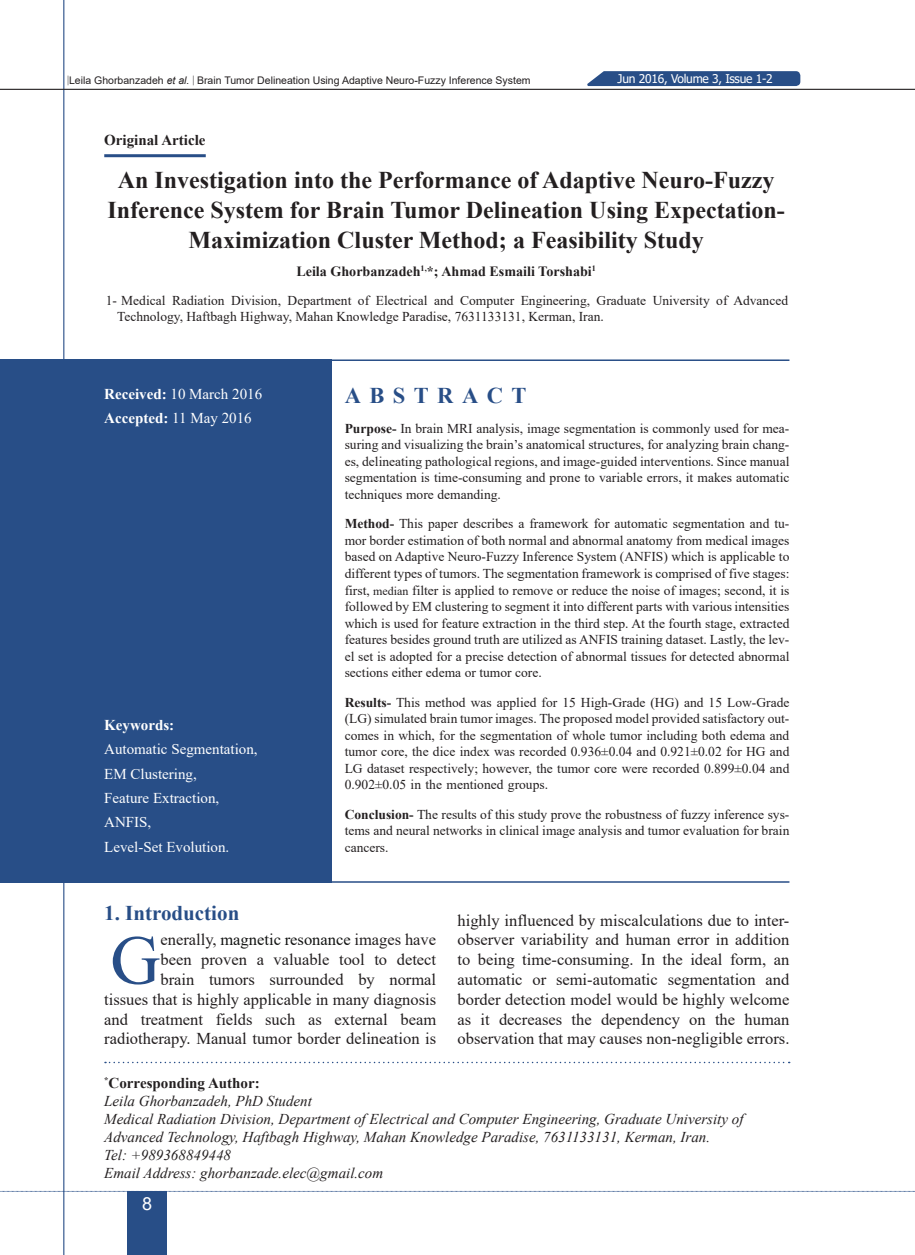
<style>
.page{position:relative;width:915px;height:1255px;background:#fff}
.page>*{position:absolute;margin:0;border:0;box-sizing:border-box;transform-origin:0 0}
.bodytext{font:69.3px "Times New Roman";color:#284e87}
.maintitr{font:700 24px/30px "Times New Roman";color:#231f20;text-align:center}
.t1{font:700 22.5px "Times New Roman";letter-spacing:.375em;color:#284e87}
.titr{font:700 21px "Times New Roman";color:#284e87}
.t2{font:18px "Arial";color:#fff}
.bodytext-2{font:16.5px/19.8px "Times New Roman";color:#231f20;text-align:right}
.t3{font:italic 15px/18px "Times New Roman";color:#231f20}
.keyword{font:15px "Times New Roman";color:#fff}
.t4{font:700 15px "Times New Roman";color:#231f20}
.keyword-2{font:700 15px "Times New Roman";color:#fff}
.writer{font:700 14.1px "Times New Roman";color:#231f20}
.abstract{font:13.5px/16.5px "Times New Roman";color:#231f20;text-align:justify}
.t5{font:12px "Tahoma";letter-spacing:-.02em;color:#fff}
.t6{font:10.5px "Arial";color:#231f20}
.s1{font-family:"Times New Roman"}
.s2{font-style:italic}
.s3{font-weight:700}
.s4{font-weight:400}
.s5{font-size:12px}
.s6{color:#131413}
</style>
<div class="page">
<svg style="left:587px;top:71px;width:213px;height:15px;background:#31568c"></svg>
<svg style="left:2px;top:1190px;width:913px;height:1px"></svg>
<hr style="left:63px;top:0;width:1px;height:1254px;background:#284e87">
<hr style="left:0;top:89px;width:914px;height:1px;background:#231f20">
<div style="left:128px;top:1191px;width:39px;height:63px;background:#284e87"></div>
<div style="left:0;top:359px;width:332px;height:523px;background:#284e87"></div>
<hr style="left:0;top:359px;width:789px;height:2px;background:#284e87">
<hr style="left:0;top:881px;width:789px;height:1px;background:#284e87">
<svg style="left:105px;top:1061px;width:684px;height:2px"></svg>
<hr style="left:104px;top:154px;width:102px;height:3px;background:#284e87">
<p class="t6" style="left:67px;top:73px;width:465px"><span class="s1">|</span>Leila Ghorbanzadeh <span class="s2">et al.</span> <span class="s1">|</span> Brain Tumor Delineation Using Adaptive Neuro-Fuzzy Inference System</p>
<p class="t5" style="left:617px;top:70px;width:156px">Jun 2016, Volume 3, Issue 1-2</p>
<p class="t4" style="left:104px;top:129px;width:103px">Original Article</p>
<p class="maintitr" style="left:107px;top:164px;width:678px">An Investigation into the Performance of Adaptive Neuro-Fuzzy<br>Inference System for Brain Tumor Delineation Using Expectation-<br>Maximization Cluster Method; a Feasibility Study</p>
<p class="writer" style="left:296px;top:261px;width:301px">Leila Ghorbanzadeh<sup>1,</sup>*; Ahmad Esmaili Torshabi<sup>1</sup></p>
<p class="abstract" style="left:117px;top:292px;width:672px;text-indent:-11px">1- Medical Radiation Division, Department of Electrical and Computer Engineering, Graduate University of Advanced<br>Technology, Haftbagh Highway, Mahan Knowledge Paradise, 7631133131, Kerman, Iran.</p>
<p class="keyword" style="left:104px;top:383px;width:159px"><span class="s3">Received:</span> 10 March 2016</p>
<p class="keyword-2" style="left:104px;top:407px;width:149px">Accepted: <span class="s4">11 May 2016</span></p>
<p class="keyword-2" style="left:104px;top:714px;width:71px">Keywords:</p>
<p class="keyword" style="left:104px;top:738px;width:155px">Automatic Segmentation,</p>
<p class="keyword" style="left:104px;top:763px;width:94px">EM Clustering,</p>
<p class="keyword" style="left:104px;top:787px;width:116px">Feature Extraction,</p>
<p class="keyword" style="left:104px;top:811px;width:49px">ANFIS,</p>
<p class="keyword" style="left:104px;top:836px;width:126px">Level-Set Evolution.</p>
<p class="t1" style="left:344px;top:379px;width:183px">ABSTRACT</p>
<p class="abstract" style="left:344px;top:419px;width:446px"><span class="s3">Purpose-</span> In brain MRI analysis, image segmentation is commonly used for mea&shy;suring and visualizing the brain’s anatomical structures, for analyzing brain chang&shy;es, delineating pathological regions, and image-guided interventions. Since manual segmentation is time-consuming and prone to variable errors, it makes automatic techniques more demanding.</p>
<p class="abstract" style="left:344px;top:515px;width:446px"><span class="s3">Method-</span> This paper describes a framework for automatic segmentation and tu&shy;mor border estimation of both normal and abnormal anatomy from medical images based on Adaptive Neuro-Fuzzy Inference System (ANFIS) which is applicable to different types of tumors. The segmentation framework is comprised of five stages: first, <span class="s5">median</span> filter is applied to remove or reduce the noise of images; second, it is followed by EM clustering to segment it into different parts with various intensities which is used for feature extraction in the third step. At the fourth stage, extracted features besides ground truth are utilized as ANFIS training dataset. Lastly, the lev&shy;el set is adopted for a precise detection of abnormal tissues for detected abnormal sections either edema or tumor core.</p>
<p class="abstract" style="left:344px;top:693px;width:446px"><span class="s3">Results-</span> This method was applied for 15 High-Grade (HG) and 15 Low-Grade (LG) simulated brain tumor images. The proposed model provided satisfactory out&shy;comes in which, for the segmentation of whole tumor including both edema and tumor core, the dice index was recorded 0.936±0.04 and 0.921±0.02 for HG and LG dataset respectively; however, the tumor core were recorded 0.899±0.04 and 0.902±0.05 in the mentioned groups.</p>
<p class="abstract" style="left:344px;top:805px;width:446px"><span class="s3">Conclusion-</span> The results of this study prove the robustness of fuzzy inference sys&shy;tems and neural networks in clinical image analysis and tumor evaluation for brain cancers.</p>
<p class="titr" style="left:104px;top:898px;width:136px">1. Introduction</p>
<p class="bodytext" style="left:110px;top:911px;width:52px">G</p>
<p class="bodytext-2" style="left:104px;top:929px;width:333px">enerally, <span class="s6">magnetic resonance</span> images have<br>been proven a valuable tool to detect<br>brain tumors surrounded by normal<br>tissues that is highly applicable in many diagnosis and treatment fields such as external beam radiotherapy<span class="s6">.</span> Manual tumor border delineation is</p>
<p class="bodytext-2" style="left:457px;top:909px;width:333px;text-align:justify">highly influenced by miscalculations due to inter&shy;observer variability and human error in addition to being time-consuming. In the ideal form, an automatic or semi-automatic segmentation and border detection model would be highly welcome as it decreases the dependency on the human observation that may causes non-negligible errors.</p>
<p class="t4" style="left:104px;top:1072px;width:157px"><sup>*</sup>Corresponding Author:</p>
<p class="t3" style="left:104px;top:1091px;width:209px">Leila Ghorbanzadeh, PhD Student</p>
<p class="t3" style="left:104px;top:1109px;width:640px">Medical Radiation Division, Department of Electrical and Computer Engineering, Graduate University of<br>Advanced Technology, Haftbagh Highway, Mahan Knowledge Paradise, 7631133131, Kerman, Iran.</p>
<p class="t3" style="left:104px;top:1145px;width:128px">Tel: +989368849448</p>
<p class="t3" style="left:104px;top:1163px;width:280px">Email Address: ghorbanzade.elec@gmail.com</p>
<p class="t2" style="left:142px;top:1191px;width:12px">8</p>
</div>
